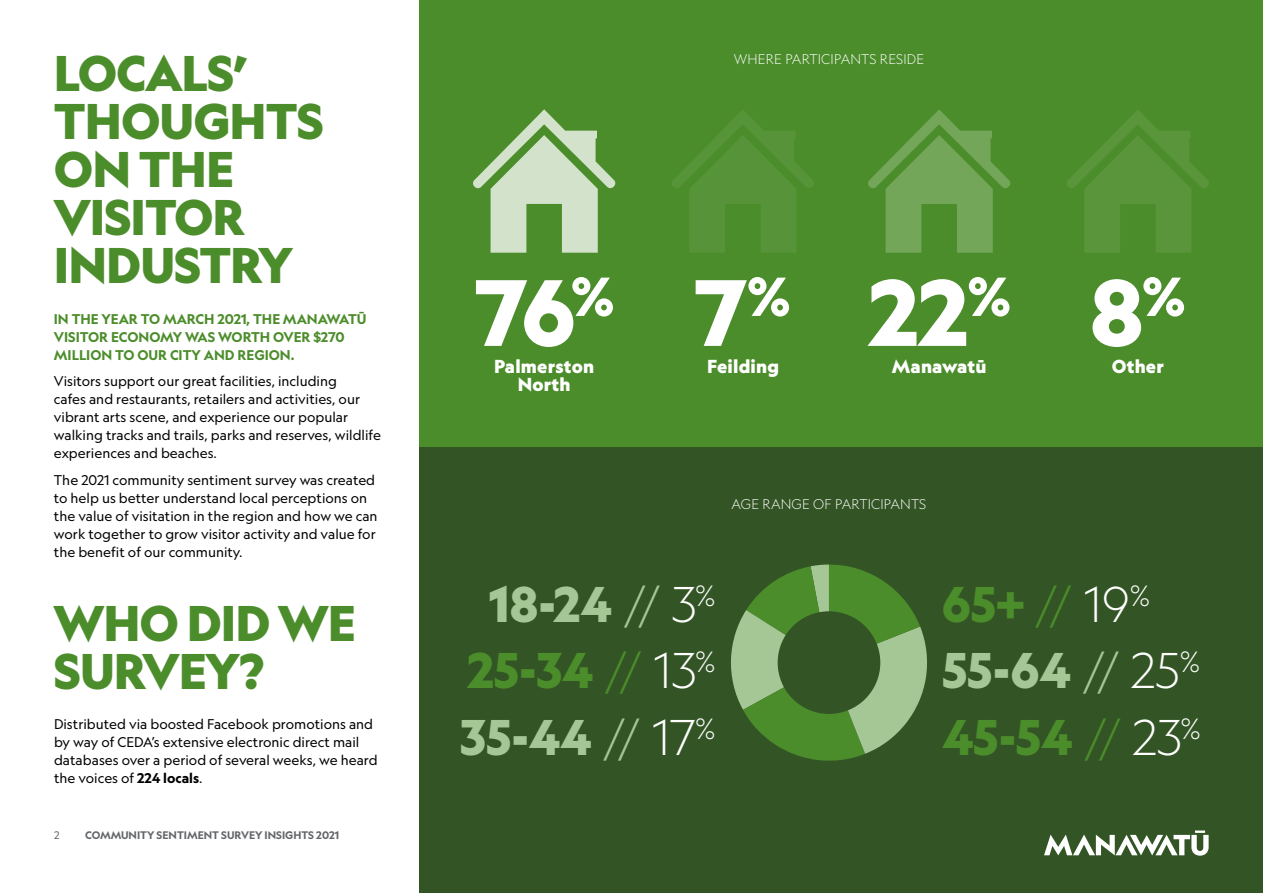
<style>
.page{position:relative;width:1263px;height:893px;background:#fff}
.page>*{position:absolute;margin:0;border:0;box-sizing:border-box;transform-origin:0 0}
.t1{font:900 90px "Geograph";color:#fff}
.t2{font:900 48px/48px "Geograph";letter-spacing:-.02em;color:#4c8d2b}
.t3{font:900 48px "Geograph";color:#a5c695}
.t4{font:900 18px/18px "Geograph";letter-spacing:.01em;color:#fff;text-align:center}
.t5{font:13.5px/18px "Geograph";color:#000}
.t6{font:700 13.5px/18px "Geograph";color:#4c8d2b}
.t7{font:300 13.5px "Geograph";letter-spacing:.01em;color:#fff}
.t8{font:700 10.5px "Geograph";color:#63666a}
.t9{font:10.5px "Geograph";color:#63666a}
.s1{font-weight:700}
.s2{font-weight:300}
.s3{font-weight:300;color:#fff}
</style>
<div class="page">
<div style="left:419px;top:446px;width:844px;height:447px;background:#335525"></div>
<div style="left:419px;top:0;width:844px;height:446px;background:#4c8d2b"></div>
<svg style="left:473px;top:109px;width:142px;height:144px"></svg>
<svg style="left:672px;top:110px;width:142px;height:142px"></svg>
<svg style="left:868px;top:109px;width:142px;height:144px"></svg>
<svg style="left:1067px;top:110px;width:142px;height:142px"></svg>
<svg style="left:731px;top:565px;width:196px;height:196px"></svg>
<div style="left:778px;top:611px;width:102px;height:103px;background:#335525;border-radius:50%"></div>
<svg style="left:1044px;top:830px;width:164px;height:26px"></svg>
<p class="t2" style="left:54px;top:49px;width:271px">LOCALS’<br>THOUGHTS<br>ON THE<br>VISITOR<br>INDUSTRY</p>
<p class="t6" style="left:54px;top:309px;width:314px">IN THE YEAR TO MARCH 2021, THE MANAWATŪ<br>VISITOR ECONOMY WAS WORTH OVER $270<br>MILLION TO OUR CITY AND REGION.</p>
<p class="t5" style="left:54px;top:372px;width:329px">Visitors support our great facilities, including<br>cafes and restaurants, retailers and activities, our vibrant arts scene, and experience our popular walking tracks and trails, parks and reserves, wildlife experiences and beaches.</p>
<p class="t5" style="left:54px;top:471px;width:325px">The 2021 community sentiment survey was created to help us better understand local perceptions on the value of visitation in the region and how we can work together to grow visitor activity and value for the benefit of our community.</p>
<p class="t2" style="left:54px;top:598px;width:303px">WHO DID WE<br>SURVEY?</p>
<p class="t5" style="left:54px;top:715px;width:325px">Distributed via boosted Facebook promotions and by way of CEDA’s extensive electronic direct mail databases over a period of several weeks, we heard the voices of <span class="s1">224 locals</span>.</p>
<p class="t9" style="left:54px;top:828px;width:7px">2</p>
<p class="t8" style="left:85px;top:828px;width:256px">COMMUNITY SENTIMENT SURVEY INSIGHTS 2021</p>
<p class="t7" style="left:734px;top:51px;width:192px">WHERE PARTICIPANTS RESIDE</p>
<p class="t1" style="left:474px;top:253px;width:142px">76<sup>%</sup></p>
<p class="t4" style="left:494px;top:357px;width:102px">Palmerston<br>North</p>
<p class="t1" style="left:693px;top:253px;width:99px">7<sup>%</sup></p>
<p class="t4" style="left:707px;top:357px;width:73px">Feilding</p>
<p class="t1" style="left:869px;top:253px;width:144px">22<sup>%</sup></p>
<p class="t4" style="left:892px;top:357px;width:96px">Manawatū</p>
<p class="t7" style="left:732px;top:495px;width:196px">AGE RANGE OF PARTICIPANTS</p>
<p class="t1" style="left:1090px;top:253px;width:97px">8<sup>%</sup></p>
<p class="t4" style="left:1112px;top:357px;width:54px">Other</p>
<p class="t3" style="left:489px;top:572px;width:228px">18-24 <span class="s2">//</span> <span class="s3">3</span><sup>%</sup></p>
<p class="t2" style="left:467px;top:646px;width:250px">25-34 <span class="s2">//</span> <span class="s3">13</span><sup>%</sup></p>
<p class="t3" style="left:460px;top:705px;width:257px">35-44 <span class="s2">//</span> <span class="s3">17</span><sup>%</sup></p>
<p class="t2" style="left:942px;top:579px;width:210px">65+ <span class="s2">//</span> <span class="s3">19</span><sup>%</sup></p>
<p class="t3" style="left:942px;top:639px;width:260px">55-64 <span class="s2">//</span> <span class="s3">25</span><sup>%</sup></p>
<p class="t2" style="left:942px;top:712px;width:260px">45-54 <span class="s2">//</span> <span class="s3">23</span><sup>%</sup></p>
</div>
